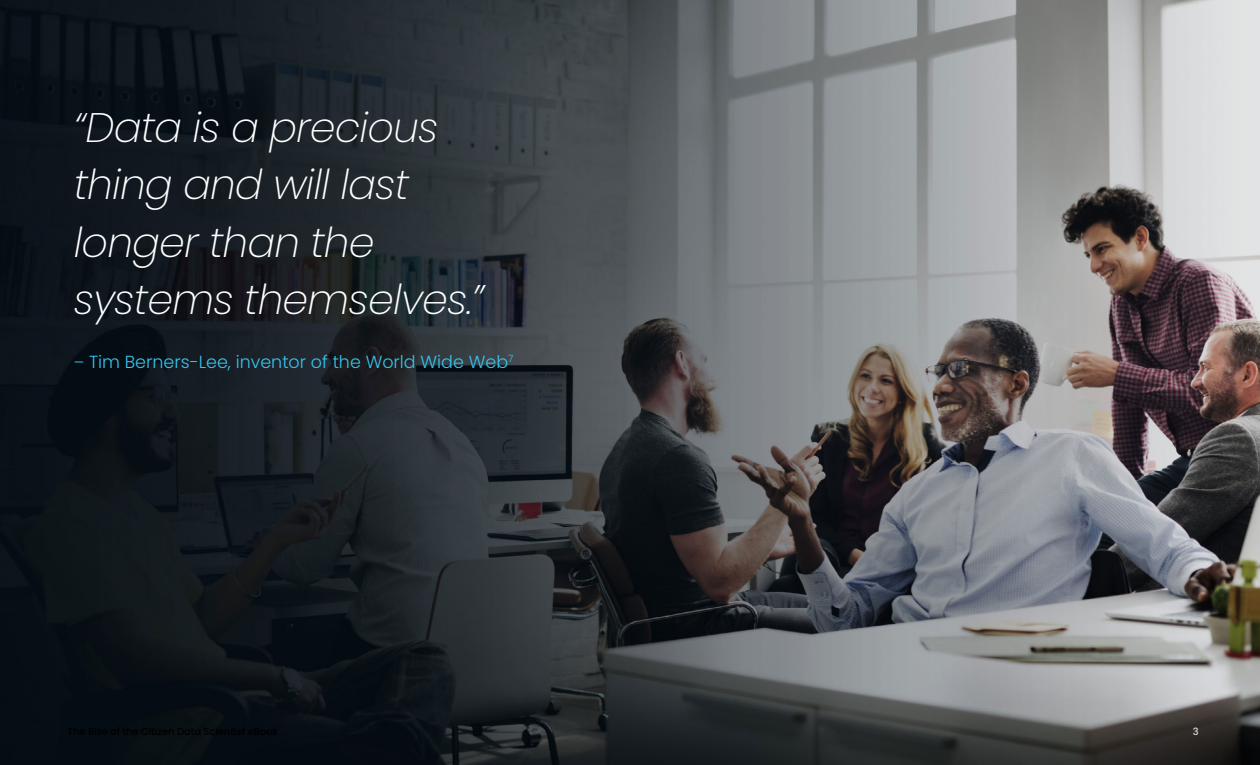
<style>
.page{position:relative;width:1260px;height:765px;background:#fff}
.page>*{position:absolute;margin:0;border:0;box-sizing:border-box;transform-origin:0 0}
.t1{font:italic 200 41.25px/57.5px "Poppins";letter-spacing:-.02em;color:#fff}
.t2{font:300 17.5px "Poppins";color:#36c5ee}
.t3{font:500 10px "Poppins";color:#dcddde}
.s1{font-size:16.25px}
</style>
<div class="page">
<img style="left:0;top:0;width:1260px;height:765px">
<p class="t1" style="left:74px;top:99px;width:412px">“Data is a precious thing and will last longer than the systems themselves.”</p>
<p class="t2" style="left:74px;top:352px;width:441px"><span class="s1">–</span> Tim Berners-Lee, inventor of the World Wide Web<sup>7</sup></p>
<p class="t3" style="left:1193px;top:726px;width:7px">3</p>
</div>
